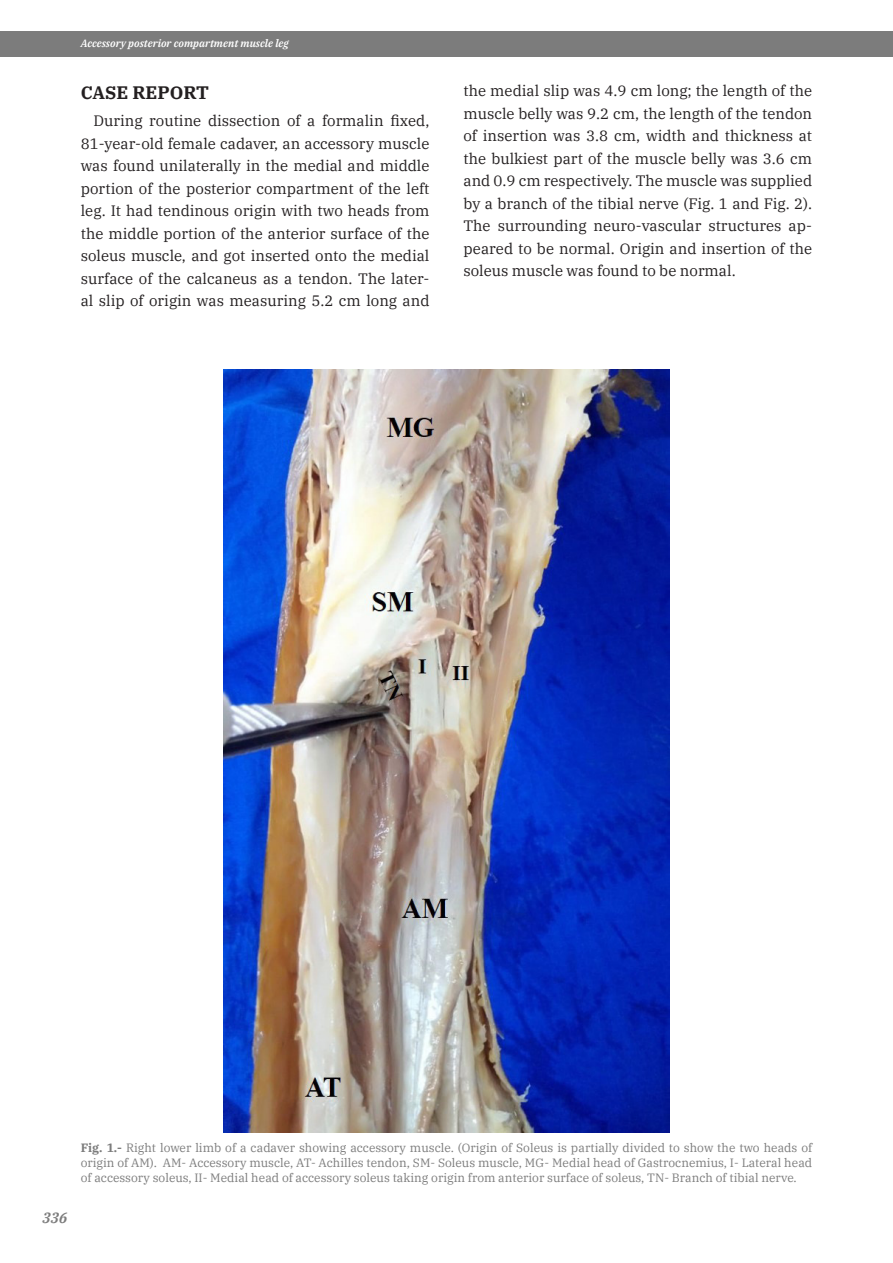
<style>
.page{position:relative;width:893px;height:1263px;background:#fff}
.page>*{position:absolute;margin:0;border:0;box-sizing:border-box;transform-origin:0 0}
.subtitulo{font:700 18px "IBM Plex Serif";color:#231f20}
.texto_comun{font:15px/22.5px "IBM Plex Serif";color:#231f20;text-align:justify}
.t1{font:italic 600 15px "IBM Plex Serif";color:#7c7c7c}
.pie_figura{font:12px/15px "IBM Plex Serif";color:#7c7c7c;text-align:justify}
.t2{font:italic 600 10.5px "IBM Plex Serif";color:#fff}
.s1{font-weight:700}
</style>
<div class="page">
<div style="left:0;top:31px;width:893px;height:25px;background:#7c7c7c"></div>
<img style="left:223px;top:370px;width:447px;height:762px">
<p class="t2" style="left:81px;top:35px;width:209px">Accessory posterior compartment muscle leg</p>
<p class="subtitulo" style="left:81px;top:79px;width:130px">CASE REPORT</p>
<p class="texto_comun" style="left:81px;top:108px;width:350px;text-indent:13px">During routine dissection of a formalin fixed, 81-year-old female cadaver, an accessory muscle was found unilaterally in the medial and middle portion of the posterior compartment of the left leg. It had tendinous origin with two heads from the middle portion of the anterior surface of the soleus muscle, and got inserted onto the medial surface of the calcaneus as a tendon. The later&shy;al slip of origin was measuring 5.2 cm long and</p>
<p class="texto_comun" style="left:463px;top:78px;width:350px">the medial slip was 4.9 cm long; the length of the muscle belly was 9.2 cm, the length of the tendon of insertion was 3.8 cm, width and thickness at the bulkiest part of the muscle belly was 3.6 cm and 0.9 cm respectively. The muscle was supplied by a branch of the tibial nerve (Fig. 1 and Fig. 2).<br>The surrounding neuro-vascular structures ap&shy;peared to be normal. Origin and insertion of the soleus muscle was found to be normal.</p>
<p class="t1" style="left:43px;top:1206px;width:26px">336</p>
<p class="pie_figura" style="left:81px;top:1139px;width:733px"><span class="s1">Fig. 1.-</span> Right lower limb of a cadaver showing accessory muscle. (Origin of Soleus is partially divided to show the two heads of origin of AM). AM- Accessory muscle, AT- Achilles tendon, SM- Soleus muscle, MG- Medial head of Gastrocnemius, I- Lateral head of accessory soleus, II- Medial head of accessory soleus taking origin from anterior surface of soleus, TN- Branch of tibial nerve.</p>
</div>
